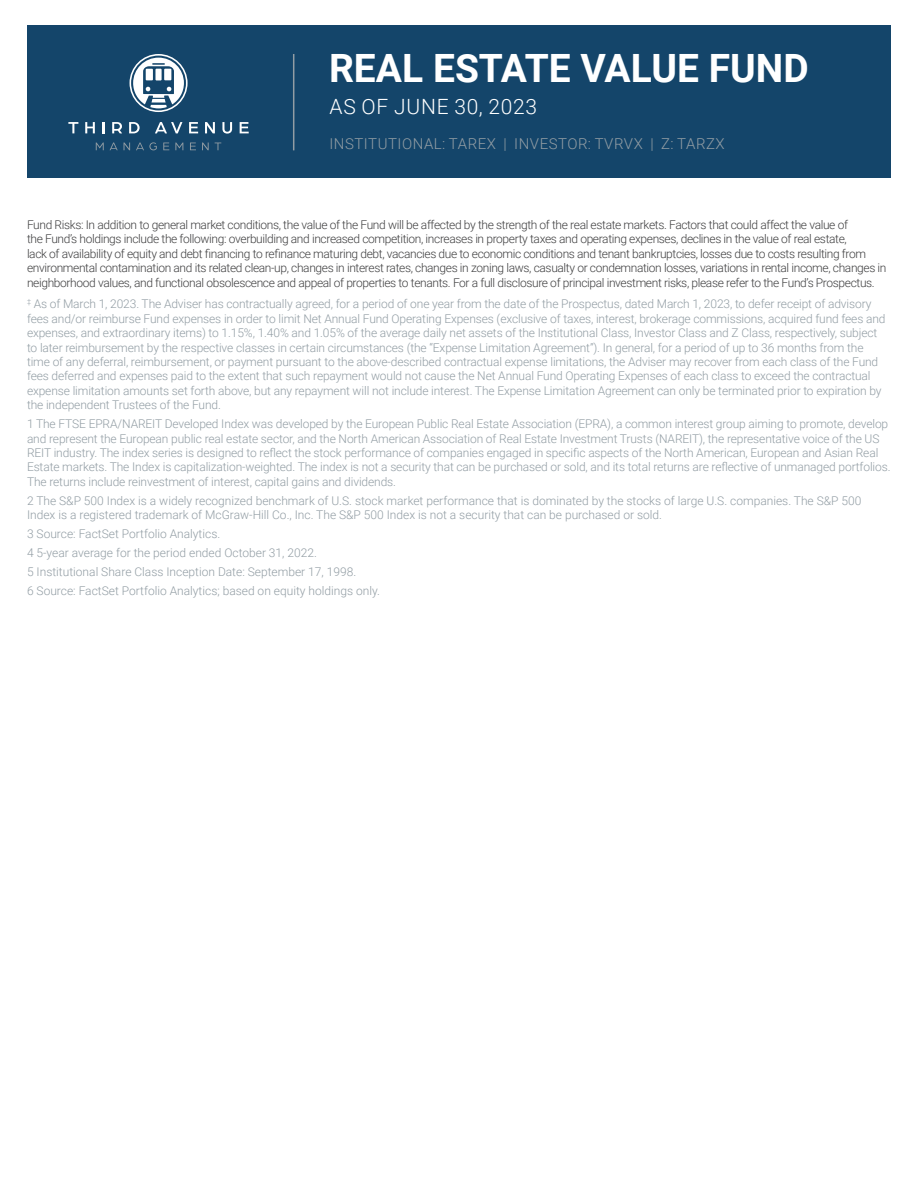
<style>
.page{position:relative;width:918px;height:1188px;background:#fff}
.page>*{position:absolute;margin:0;border:0;box-sizing:border-box;transform-origin:0 0}
.t1{font:700 39px "Roboto";color:#fff}
.t2{font:300 21px "Roboto";letter-spacing:.035em;color:#fff}
.t3{font:300 15px "Roboto";letter-spacing:.035em;color:#929da4}
.t4{font:300 12px/14.4px "Roboto";letter-spacing:-.01em;color:#929da4}
.t5{font:300 12px/14.4px "Roboto";letter-spacing:-.03em;color:#3e3e3f}
</style>
<div class="page">
<div style="left:27px;top:26px;width:864px;height:152px;background:#14456a"></div>
<svg style="left:68px;top:122px;width:10px;height:11px"></svg>
<svg style="left:85px;top:122px;width:10px;height:11px"></svg>
<svg style="left:103px;top:122px;width:2px;height:11px"></svg>
<svg style="left:112px;top:122px;width:10px;height:11px"></svg>
<svg style="left:129px;top:122px;width:11px;height:11px"></svg>
<svg style="left:155px;top:122px;width:27px;height:11px"></svg>
<svg style="left:189px;top:122px;width:9px;height:11px"></svg>
<svg style="left:205px;top:122px;width:10px;height:11px"></svg>
<svg style="left:222px;top:122px;width:10px;height:12px"></svg>
<svg style="left:240px;top:122px;width:9px;height:11px"></svg>
<svg style="left:96px;top:143px;width:8px;height:7px"></svg>
<svg style="left:110px;top:143px;width:8px;height:7px"></svg>
<svg style="left:124px;top:143px;width:6px;height:7px"></svg>
<svg style="left:136px;top:142px;width:21px;height:8px"></svg>
<svg style="left:163px;top:143px;width:6px;height:7px"></svg>
<svg style="left:175px;top:143px;width:8px;height:7px"></svg>
<svg style="left:190px;top:143px;width:6px;height:7px"></svg>
<svg style="left:202px;top:143px;width:7px;height:7px"></svg>
<svg style="left:215px;top:143px;width:6px;height:7px"></svg>
<svg style="left:130px;top:54px;width:58px;height:58px"></svg>
<div style="left:155px;top:69px;width:7px;height:11px;background:#fff"></div>
<div style="left:164px;top:69px;width:7px;height:11px;background:#fff"></div>
<hr style="left:293px;top:54px;width:1px;height:96px;background:#929da4">
<p class="t1" style="left:329px;top:41px;width:481px">REAL ESTATE VALUE FUND</p>
<p class="t2" style="left:329px;top:92px;width:209px">AS OF JUNE 30, 2023</p>
<p class="t3" style="left:329px;top:134px;width:397px">INSTITUTIONAL: TAREX | INVESTOR: TVRVX | Z: TARZX</p>
<p class="t5" style="left:27px;top:217px;width:861px">Fund Risks: In addition to general market conditions, the value of the Fund will be affected by the strength of the real estate markets. Factors that could affect the value of<br>the Fund’s holdings include the following: overbuilding and increased competition, increases in property taxes and operating expenses, declines in the value of real estate,<br>lack of availability of equity and debt financing to refinance maturing debt, vacancies due to economic conditions and tenant bankruptcies, losses due to costs resulting from environmental contamination and its related clean-up, changes in interest rates, changes in zoning laws, casualty or condemnation losses, variations in rental income, changes in neighborhood values, and functional obsolescence and appeal of properties to tenants. For a full disclosure of principal investment risks, please refer to the Fund’s Prospectus.</p>
<p class="t4" style="left:27px;top:296px;width:860px"><sup>‡</sup> As of March 1, 2023. The Adviser has contractually agreed, for a period of one year from the date of the Prospectus, dated March 1, 2023, to defer receipt of advisory fees and/or reimburse Fund expenses in order to limit Net Annual Fund Operating Expenses (exclusive of taxes, interest, brokerage commissions, acquired fund fees and expenses, and extraordinary items) to 1.15%, 1.40% and 1.05% of the average daily net assets of the Institutional Class, Investor Class and Z Class, respectively, subject to later reimbursement by the respective classes in certain circumstances (the “Expense Limitation Agreement”). In general, for a period of up to 36 months from the time of any deferral, reimbursement, or payment pursuant to the above-described contractual expense limitations, the Adviser may recover from each class of the Fund fees deferred and expenses paid to the extent that such repayment would not cause the Net Annual Fund Operating Expenses of each class to exceed the contractual expense limitation amounts set forth above, but any repayment will not include interest. The Expense Limitation Agreement can only be terminated prior to expiration by the independent Trustees of the Fund.</p>
<p class="t4" style="left:27px;top:416px;width:865px">1 The FTSE EPRA/NAREIT Developed Index was developed by the European Public Real Estate Association (EPRA), a common interest group aiming to promote, develop and represent the European public real estate sector, and the North American Association of Real Estate Investment Trusts (NAREIT), the representative voice of the US REIT industry. The index series is designed to reflect the stock performance of companies engaged in specific aspects of the North American, European and Asian Real Estate markets. The Index is capitalization-weighted. The index is not a security that can be purchased or sold, and its total returns are reflective of unmanaged portfolios.<br>The returns include reinvestment of interest, capital gains and dividends.</p>
<p class="t4" style="left:27px;top:493px;width:836px">2 The S&amp;P 500 Index is a widely recognized benchmark of U.S. stock market performance that is dominated by the stocks of large U.S. companies. The S&amp;P 500<br>Index is a registered trademark of McGraw-Hill Co., Inc. The S&amp;P 500 Index is not a security that can be purchased or sold.</p>
<p class="t4" style="left:27px;top:526px;width:195px">3 Source: FactSet Portfolio Analytics.</p>
<p class="t4" style="left:27px;top:545px;width:291px">4 5-year average for the period ended October 31, 2022.</p>
<p class="t4" style="left:27px;top:564px;width:331px">5 Institutional Share Class Inception Date: September 17, 1998.</p>
<p class="t4" style="left:27px;top:583px;width:355px">6 Source: FactSet Portfolio Analytics; based on equity holdings only.</p>
</div>
